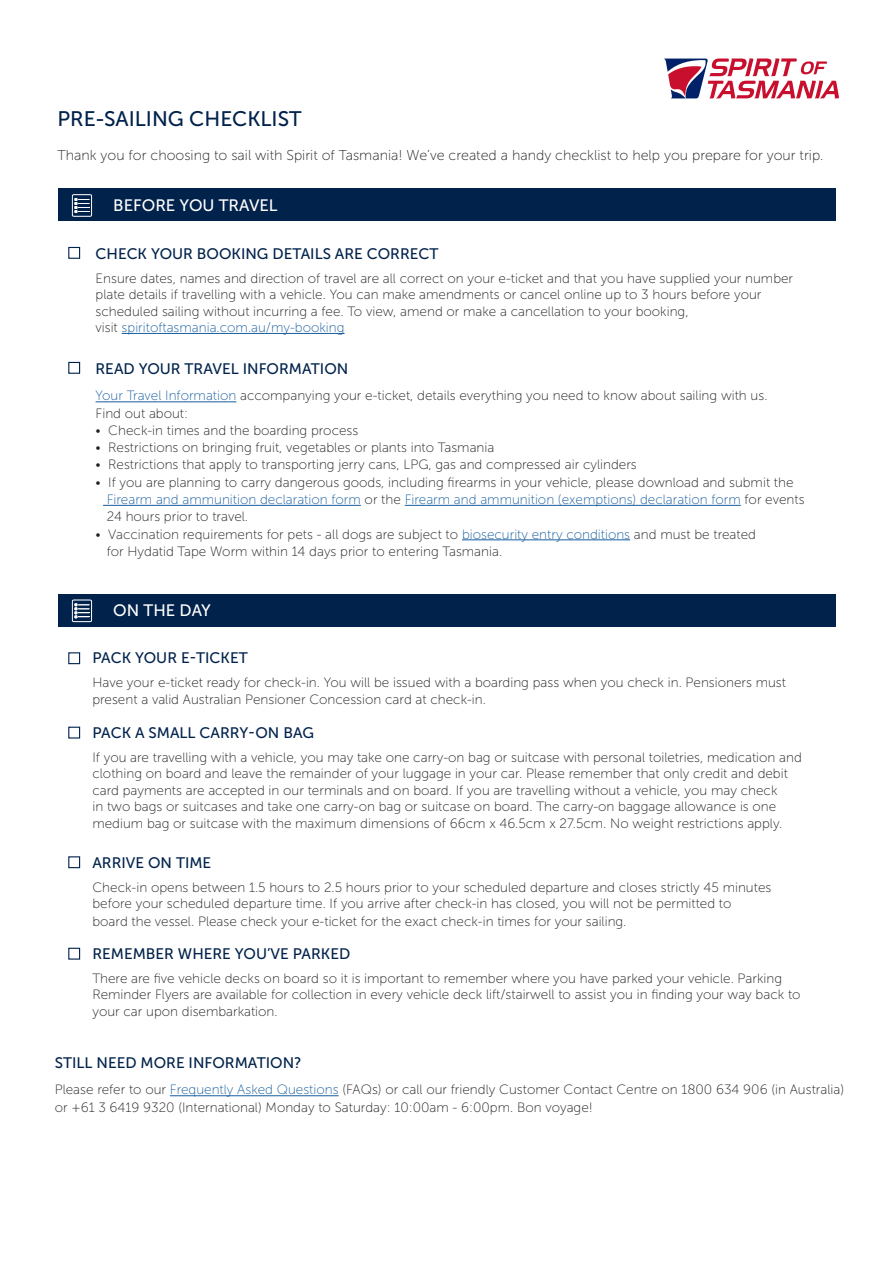
<style>
.page{position:relative;width:893px;height:1263px;background:#fff}
.page>*{position:absolute;margin:0;border:0;box-sizing:border-box;transform-origin:0 0}
.heading{font:21px "Museo Sans 500";color:#00224b}
.heading-2{font:16.5px "Museo Sans 500";color:#fff}
.Sub_Heading{font:15.15px "Museo Sans 500";color:#00224b}
.Body_Copy{font:15.15px "Museo Sans 500";color:#00224b}
.Body_Copy-2{font:14.25px "Museo Sans 100";color:#231f20}
.Body_Copy-3{font:13.5px/16.5px "Museo Sans 100";color:#231f20}
.Body_Copy-4{font:13.5px "Museo Sans 100";color:#175d9e}
.s1{color:#175d9e}
.s2{color:#231f20}
</style>
<div class="page">
<svg style="left:664px;top:58px;width:175px;height:40px"></svg>
<hr style="left:122px;top:333px;width:223px;height:1px;background:#175d9e">
<hr style="left:96px;top:401px;width:140px;height:1px;background:#175d9e">
<hr style="left:103px;top:505px;width:258px;height:1px;background:#175d9e">
<hr style="left:405px;top:505px;width:336px;height:1px;background:#175d9e">
<hr style="left:462px;top:539px;width:168px;height:1px;background:#175d9e">
<div style="left:68px;top:247px;width:12px;height:12px;border:1px solid #00224b"></div>
<div style="left:68px;top:362px;width:12px;height:12px;border:1px solid #00224b"></div>
<div style="left:58px;top:189px;width:777px;height:32px;background:#00224b"></div>
<svg style="left:72px;top:194px;width:20px;height:23px"></svg>
<div style="left:68px;top:652px;width:12px;height:12px;border:1px solid #00224b"></div>
<div style="left:68px;top:727px;width:12px;height:11px;border:1px solid #00224b"></div>
<div style="left:68px;top:856px;width:12px;height:12px;border:1px solid #00224b"></div>
<div style="left:68px;top:948px;width:12px;height:12px;border:1px solid #00224b"></div>
<div style="left:58px;top:594px;width:777px;height:32px;background:#00224b"></div>
<svg style="left:72px;top:599px;width:20px;height:23px"></svg>
<hr style="left:170px;top:1095px;width:169px;height:1px;background:#175d9e">
<p class="heading" style="left:58px;top:107px;width:246px">PRE-SAILING CHECKLIST</p>
<p class="Body_Copy-2" style="left:58px;top:147px;width:768px">Thank you for choosing to sail with Spirit of Tasmania! We’ve created a handy checklist to help you prepare for your trip.</p>
<p class="heading-2" style="left:113px;top:196px;width:166px">BEFORE YOU TRAVEL</p>
<p class="Sub_Heading" style="left:96px;top:245px;width:344px">CHECK YOUR BOOKING DETAILS ARE CORRECT</p>
<p class="Body_Copy-3" style="left:96px;top:270px;width:699px">Ensure dates, names and direction of travel are all correct on your e-ticket and that you have supplied your number plate details if travelling with a vehicle. You can make amendments or cancel online up to 3 hours before your scheduled sailing without incurring a fee. To view, amend or make a cancellation to your booking,<br>visit <span class="s1">spiritoftasmania.com.au/my-booking</span></p>
<p class="Sub_Heading" style="left:96px;top:360px;width:254px">READ YOUR TRAVEL INFORMATION</p>
<p class="Body_Copy-3" style="left:96px;top:387px;width:673px;line-height:17.2px"><span class="s1">Your Travel Information</span> accompanying your e-ticket, details everything you need to know about sailing with us.<br>Find out about:</p>
<p class="Body_Copy-3" style="left:96px;top:422px;width:264px">• Check-in times and the boarding process</p>
<p class="Body_Copy-3" style="left:96px;top:439px;width:400px">• Restrictions on bringing fruit, vegetables or plants into Tasmania</p>
<p class="Body_Copy-3" style="left:96px;top:457px;width:543px">• Restrictions that apply to transporting jerry cans, LPG, gas and compressed air cylinders</p>
<p class="Body_Copy-3" style="left:96px;top:474px;width:699px">• If you are planning to carry dangerous goods, including firearms in your vehicle, please download and submit the</p>
<p class="Body_Copy-4" style="left:107px;top:492px;width:699px">Firearm and ammunition declaration form <span class="s2">or the</span> Firearm and ammunition (exemptions) declaration form <span class="s2">for events</span></p>
<p class="Body_Copy-3" style="left:107px;top:508px;width:143px">24 hours prior to travel.</p>
<p class="Body_Copy-3" style="left:107px;top:525px;width:651px;line-height:17.2px;text-indent:-11px">• Vaccination requirements for pets - all dogs are subject to <span class="s1">biosecurity entry conditions</span> and must be treated for Hydatid Tape Worm within 14 days prior to entering Tasmania.</p>
<p class="heading-2" style="left:113px;top:602px;width:99px">ON THE DAY</p>
<p class="Sub_Heading" style="left:92px;top:650px;width:157px">PACK YOUR E-TICKET</p>
<p class="Body_Copy-3" style="left:92px;top:674px;width:695px">Have your e-ticket ready for check-in. You will be issued with a boarding pass when you check in. Pensioners must present a valid Australian Pensioner Concession card at check-in.</p>
<p class="Sub_Heading" style="left:92px;top:724px;width:223px">PACK A SMALL CARRY-ON BAG</p>
<p class="Body_Copy-3" style="left:92px;top:749px;width:711px">If you are travelling with a vehicle, you may take one carry-on bag or suitcase with personal toiletries, medication and clothing on board and leave the remainder of your luggage in your car. Please remember that only credit and debit card payments are accepted in our terminals and on board. If you are travelling without a vehicle, you may check<br>in two bags or suitcases and take one carry-on bag or suitcase on board. The carry-on baggage allowance is one medium bag or suitcase with the maximum dimensions of 66cm x 46.5cm x 27.5cm. No weight restrictions apply.</p>
<p class="Sub_Heading" style="left:92px;top:854px;width:120px">ARRIVE ON TIME</p>
<p class="Body_Copy-3" style="left:92px;top:879px;width:680px">Check-in opens between 1.5 hours to 2.5 hours prior to your scheduled departure and closes strictly 45 minutes before your scheduled departure time. If you arrive after check-in has closed, you will not be permitted to</p>
<p class="Body_Copy-3" style="left:92px;top:913px;width:536px">board the vessel. Please check your e-ticket for the exact check-in times for your sailing.</p>
<p class="Sub_Heading" style="left:92px;top:945px;width:259px">REMEMBER WHERE YOU’VE PARKED</p>
<p class="Body_Copy-3" style="left:92px;top:970px;width:710px">There are five vehicle decks on board so it is important to remember where you have parked your vehicle. Parking<br>Reminder Flyers are available for collection in every vehicle deck lift/stairwell to assist you in finding your way back to your car upon disembarkation.</p>
<p class="Body_Copy" style="left:55px;top:1055px;width:248px">STILL NEED MORE INFORMATION?</p>
<p class="Body_Copy-3" style="left:55px;top:1081px;width:791px;line-height:17.2px">Please refer to our <span class="s1">Frequently Asked Questions</span> (FAQs) or call our friendly Customer Contact Centre on 1800 634 906 (in Australia) or +61 3 6419 9320 (International) Monday to Saturday: 10:00am - 6:00pm. Bon voyage!</p>
</div>
